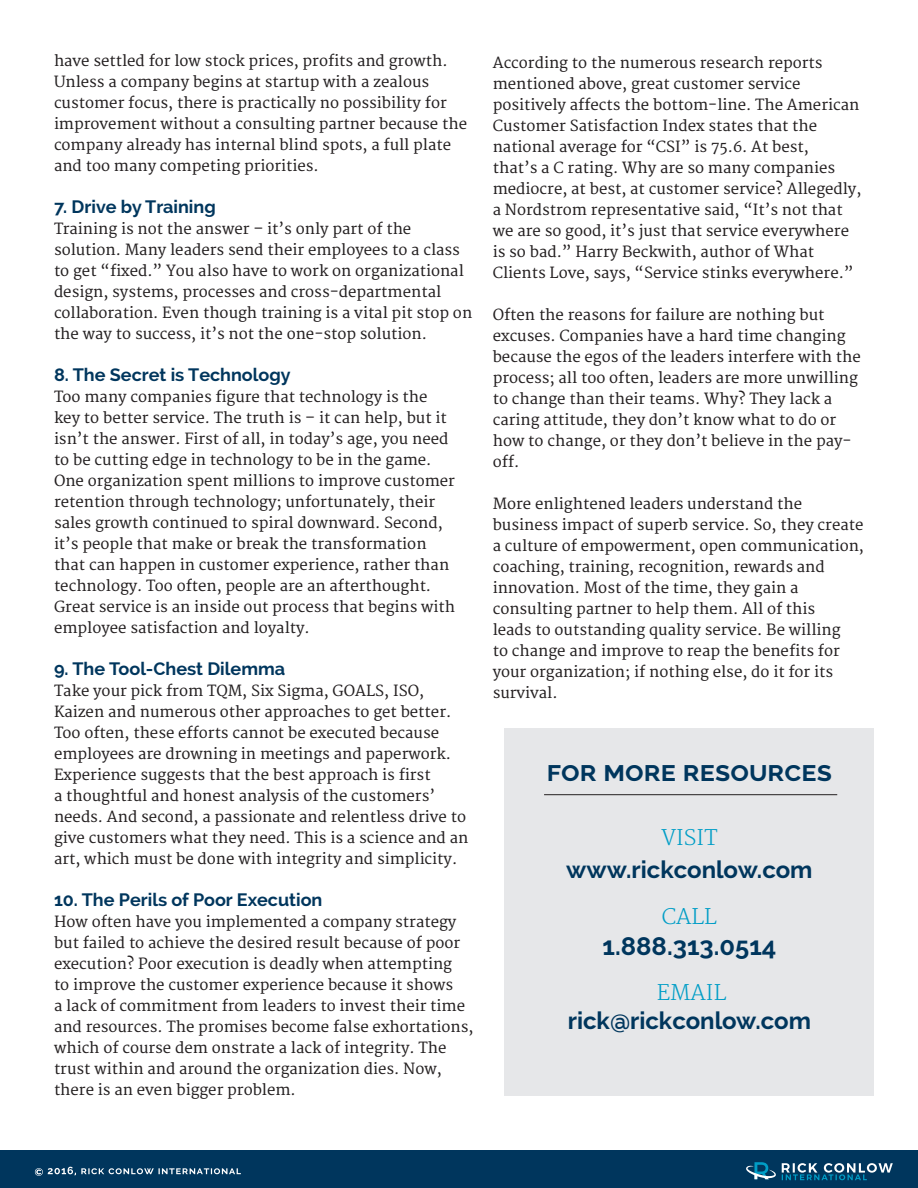
<style>
.page{position:relative;width:918px;height:1188px;background:#fff}
.page>*{position:absolute;margin:0;border:0;box-sizing:border-box;transform-origin:0 0}
.t1{font:700 28.5px "Raleway";color:#00365d}
.t2{font:700 25.5px "Raleway";color:#00365d}
.t3{font:700 24px "Raleway";color:#00365d}
.t4{font:300 21px "Merriweather";color:#009dc6}
.t5{font:700 18px "Raleway";color:#00365d}
.t6{font:15px/21px "Merriweather";color:#231f20}
</style>
<div class="page">
<div style="left:0;top:1150px;width:918px;height:38px;background:#00365d"></div>
<svg style="left:35px;top:1167px;width:206px;height:9px"></svg>
<div style="left:504px;top:728px;width:370px;height:367px;background:#e6e7e9"></div>
<svg style="left:746px;top:1162px;width:30px;height:17px"></svg>
<svg style="left:782px;top:1163px;width:111px;height:17px"></svg>
<hr style="left:544px;top:794px;width:293px;height:1px;background:#231f20">
<p class="t6" style="left:54px;top:51px;width:415px">have settled for low stock prices, profits and growth.<br>Unless a company begins at startup with a zealous customer focus, there is practically no possibility for improvement without a consulting partner because the company already has internal blind spots, a full plate and too many competing priorities.</p>
<p class="t5" style="left:54px;top:197px;width:163px">7. Drive by Training</p>
<p class="t6" style="left:54px;top:219px;width:420px">Training is not the answer – it’s only part of the solution. Many leaders send their employees to a class to get “fixed.” You also have to work on organizational design, systems, processes and cross-departmental collaboration. Even though training is a vital pit stop on the way to success, it’s not the one-stop solution.</p>
<p class="t5" style="left:54px;top:365px;width:238px">8. The Secret is Technology</p>
<p class="t6" style="left:54px;top:387px;width:403px">Too many companies figure that technology is the key to better service. The truth is – it can help, but it isn’t the answer. First of all, in today’s age, you need to be cutting edge in technology to be in the game.<br>One organization spent millions to improve customer retention through technology; unfortunately, their sales growth continued to spiral downward. Second, it’s people that make or break the transformation that can happen in customer experience, rather than technology. Too often, people are an afterthought.<br>Great service is an inside out process that begins with employee satisfaction and loyalty.</p>
<p class="t5" style="left:54px;top:659px;width:233px">9. The Tool-Chest Dilemma</p>
<p class="t6" style="left:54px;top:681px;width:416px">Take your pick from TQM, Six Sigma, GOALS, ISO, Kaizen and numerous other approaches to get better.<br>Too often, these efforts cannot be executed because employees are drowning in meetings and paperwork.<br>Experience suggests that the best approach is first<br>a thoughtful and honest analysis of the customers’ needs. And second, a passionate and relentless drive to give customers what they need. This is a science and an art, which must be done with integrity and simplicity.</p>
<p class="t5" style="left:54px;top:890px;width:270px">10. The Perils of Poor Execution</p>
<p class="t6" style="left:54px;top:912px;width:421px">How often have you implemented a company strategy but failed to achieve the desired result because of poor execution? Poor execution is deadly when attempting<br>to improve the customer experience because it shows<br>a lack of commitment from leaders to invest their time and resources. The promises become false exhortations, which of course dem onstrate a lack of integrity. The trust within and around the organization dies. Now, there is an even bigger problem.</p>
<p class="t6" style="left:493px;top:53px;width:370px">According to the numerous research reports mentioned above, great customer service positively affects the bottom-line. The American Customer Satisfaction Index states that the national average for “CSI” is 75.6. At best,<br>that’s a C rating. Why are so many companies mediocre, at best, at customer service? Allegedly, a Nordstrom representative said, “It’s not that we are so good, it’s just that service everywhere is so bad.” Harry Beckwith, author of What Clients Love, says, “Service stinks everywhere.”</p>
<p class="t6" style="left:493px;top:305px;width:370px">Often the reasons for failure are nothing but excuses. Companies have a hard time changing because the egos of the leaders interfere with the process; all too often, leaders are more unwilling to change than their teams. Why? They lack a caring attitude, they don’t know what to do or how to change, or they don’t believe in the pay&shy;off.</p>
<p class="t6" style="left:493px;top:494px;width:373px">More enlightened leaders understand the business impact of superb service. So, they create a culture of empowerment, open communication, coaching, training, recognition, rewards and innovation. Most of the time, they gain a consulting partner to help them. All of this<br>leads to outstanding quality service. Be willing<br>to change and improve to reap the benefits for your organization; if nothing else, do it for its survival.</p>
<h1 class="t1" style="left:547px;top:755px;width:287px">for more resources</h1>
<h3 class="t4" style="left:661px;top:826px;width:57px">VISIT</h3>
<h3 class="t3" style="left:566px;top:856px;width:248px">www.rickconlow.com</h3>
<h3 class="t4" style="left:662px;top:904px;width:57px">CALL</h3>
<h2 class="t2" style="left:603px;top:931px;width:175px">1.888.313.0514</h2>
<h3 class="t4" style="left:657px;top:981px;width:71px">EMAIL</h3>
<h3 class="t3" style="left:568px;top:1007px;width:245px">rick@rickconlow.com</h3>
</div>
